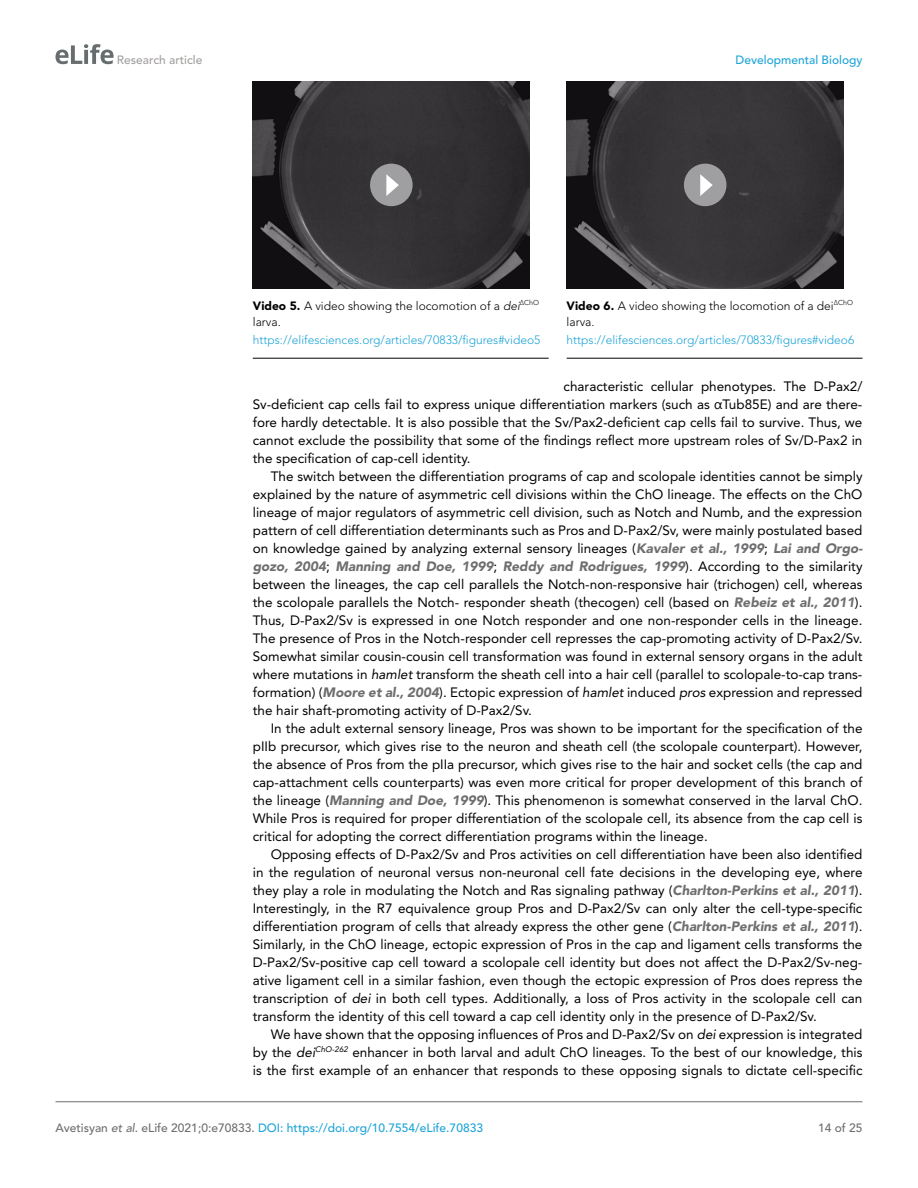
<style>
.page{position:relative;width:918px;height:1188px;background:#fff}
.page>*{position:absolute;margin:0;border:0;box-sizing:border-box;transform-origin:0 0}
.t1{font:13.5px/18px "Avenir LT Std";color:#000;text-align:justify}
.t2{font:300 12px "Avenir LT Std";color:#1ea4d7}
.t3{font:300 12px/16.5px "Avenir LT Std";color:#000}
.t4{font:500 12px "Avenir LT Std";color:#1ea4d7}
.t5{font:500 12px "Avenir LT Std";color:#a3a09f}
.t6{font:500 12px "Avenir LT Std";color:#6e6e70}
.s1{font-weight:900}
.s2{font-style:italic}
.s3{font-family:"Segoe UI"}
.s4{font-weight:900;font-style:italic;color:#6e6e70}
.s5{color:#6e6e70}
.s6{font-style:italic;color:#6e6e70}
</style>
<div class="page">
<svg style="left:56px;top:44px;width:58px;height:20px"></svg>
<hr style="left:56px;top:1101px;width:806px;height:1px;background:#6e6e70">
<hr style="left:253px;top:358px;width:296px;height:1px;background:#000">
<img style="left:253px;top:81px;width:277px;height:208px">
<hr style="left:567px;top:358px;width:295px;height:1px;background:#000">
<img style="left:567px;top:81px;width:277px;height:208px">
<div style="left:370px;top:164px;width:43px;height:42px;background:#9f9ea0;border-radius:50%"></div>
<svg style="left:386px;top:174px;width:13px;height:22px"></svg>
<div style="left:684px;top:164px;width:42px;height:42px;background:#9f9ea0;border-radius:50%"></div>
<svg style="left:700px;top:174px;width:13px;height:22px"></svg>
<p class="t5" style="left:117px;top:53px;width:87px">Research article</p>
<p class="t4" style="left:736px;top:53px;width:128px">Developmental Biology</p>
<p class="t3" style="left:253px;top:297px;width:288px"><span class="s1">Video 5.</span> A video showing the locomotion of a <span class="s2">dei</span><sup>ΔChO </sup>larva.</p>
<p class="t2" style="left:253px;top:333px;width:289px">https://elifesciences.org/articles/70833/figures#video5</p>
<p class="t3" style="left:567px;top:297px;width:288px"><span class="s1">Video 6.</span> A video showing the locomotion of a dei<sup>ΔChO </sup>larva.</p>
<p class="t2" style="left:567px;top:333px;width:289px">https://elifesciences.org/articles/70833/figures#video6</p>
<p class="t1" style="left:253px;top:378px;width:611px;text-indent:311px">characteristic cellular phenotypes. The D-Pax2/ Sv-deficient cap cells fail to express unique differentiation markers (such as <span class="s3">α</span>Tub85E) and are there&shy;fore hardly detectable. It is also possible that the Sv/Pax2-deficient cap cells fail to survive. Thus, we cannot exclude the possibility that some of the findings reflect more upstream roles of Sv/D-Pax2 in the specification of cap-cell identity.</p>
<p class="t1" style="left:253px;top:468px;width:611px;text-indent:18px">The switch between the differentiation programs of cap and scolopale identities cannot be simply explained by the nature of asymmetric cell divisions within the ChO lineage. The effects on the ChO lineage of major regulators of asymmetric cell division, such as Notch and Numb, and the expression pattern of cell differentiation determinants such as Pros and D-Pax2/Sv, were mainly postulated based on knowledge gained by analyzing external sensory lineages (<span class="s4">Kavaler et al., 1999</span>; <span class="s4">Lai and Orgo&shy;gozo, 2004</span>; <span class="s4">Manning and Doe, 1999</span>; <span class="s4">Reddy and Rodrigues, 1999</span>). According to the similarity between the lineages, the cap cell parallels the Notch-non-responsive hair (trichogen) cell, whereas the scolopale parallels the Notch- responder sheath (thecogen) cell (based on <span class="s4">Rebeiz et al., 2011</span>).<br>Thus, D-Pax2/Sv is expressed in one Notch responder and one non-responder cells in the lineage.<br>The presence of Pros in the Notch-responder cell represses the cap-promoting activity of D-Pax2/Sv.<br>Somewhat similar cousin-cousin cell transformation was found in external sensory organs in the adult where mutations in <span class="s2">hamlet</span> transform the sheath cell into a hair cell (parallel to scolopale-to-cap trans&shy;formation) (<span class="s4">Moore et al., 2004</span>). Ectopic expression of <span class="s2">hamlet</span> induced <span class="s2">pros</span> expression and repressed the hair shaft-promoting activity of D-Pax2/Sv.</p>
<p class="t1" style="left:253px;top:720px;width:611px;text-indent:18px">In the adult external sensory lineage, Pros was shown to be important for the specification of the pIIb precursor, which gives rise to the neuron and sheath cell (the scolopale counterpart). However, the absence of Pros from the pIIa precursor, which gives rise to the hair and socket cells (the cap and cap-attachment cells counterparts) was even more critical for proper development of this branch of the lineage (<span class="s4">Manning and Doe, 1999</span>). This phenomenon is somewhat conserved in the larval ChO.<br>While Pros is required for proper differentiation of the scolopale cell, its absence from the cap cell is critical for adopting the correct differentiation programs within the lineage.</p>
<p class="t1" style="left:253px;top:846px;width:611px;text-indent:18px">Opposing effects of D-Pax2/Sv and Pros activities on cell differentiation have been also identified in the regulation of neuronal versus non-neuronal cell fate decisions in the developing eye, where they play a role in modulating the Notch and Ras signaling pathway (<span class="s4">Charlton-Perkins et al., 2011</span>).<br>Interestingly, in the R7 equivalence group Pros and D-Pax2/Sv can only alter the cell-type-specific differentiation program of cells that already express the other gene (<span class="s4">Charlton-Perkins et al., 2011</span>).<br>Similarly, in the ChO lineage, ectopic expression of Pros in the cap and ligament cells transforms the D-Pax2/Sv-positive cap cell toward a scolopale cell identity but does not affect the D-Pax2/Sv-neg&shy;ative ligament cell in a similar fashion, even though the ectopic expression of Pros does repress the transcription of <span class="s2">dei</span> in both cell types. Additionally, a loss of Pros activity in the scolopale cell can transform the identity of this cell toward a cap cell identity only in the presence of D-Pax2/Sv.</p>
<p class="t1" style="left:253px;top:1025px;width:611px;text-indent:18px">We have shown that the opposing influences of Pros and D-Pax2/Sv on <span class="s2">dei</span> expression is integrated by the <span class="s2">dei</span><sup>ChO-262</sup> enhancer in both larval and adult ChO lineages. To the best of our knowledge, this is the first example of an enhancer that responds to these opposing signals to dictate cell-specific</p>
<p class="t4" style="left:56px;top:1121px;width:429px"><span class="s5">Avetisyan</span> <span class="s6">et al</span><span class="s5">. eLife 2021;0:e70833.</span> DOI: https://doi.org/10.7554/eLife.70833</p>
<p class="t6" style="left:818px;top:1121px;width:46px">14 of 25</p>
</div>
